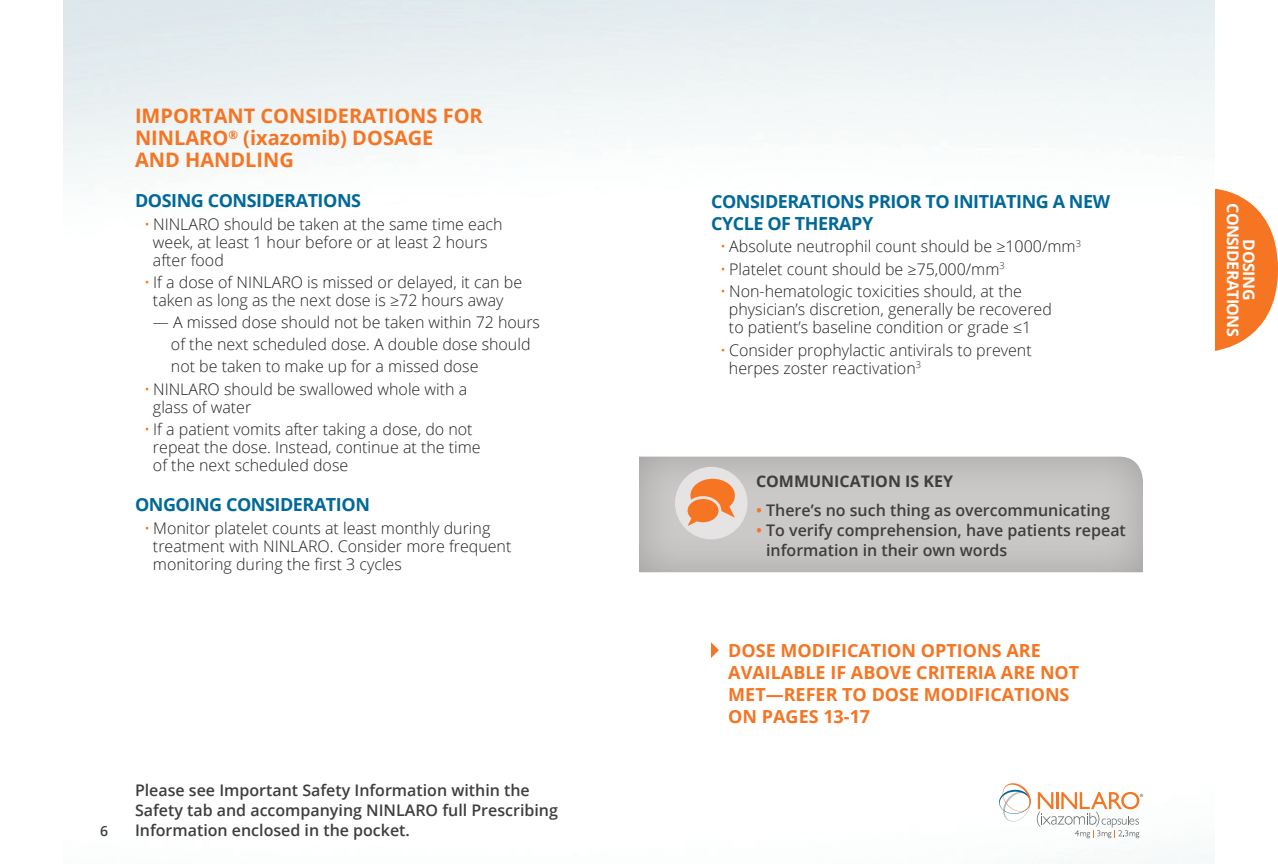
<style>
.page{position:relative;width:1278px;height:864px;background:#fff}
.page>*{position:absolute;margin:0;border:0;box-sizing:border-box;transform-origin:0 0}
.t1{font:700 20px/22px "Open Sans";color:#f57523}
.t2{font:700 18px/22px "Open Sans";color:#f57523}
.t3{font:700 18px/22px "Open Sans";letter-spacing:-.025em;color:#006999}
.t4{font:300 16px/18px "Open Sans";color:#231f20}
.t5{font:600 16px/20px "Open Sans";color:#3e3e3f}
.t6{font:700 16px/16px "Open Sans";letter-spacing:-.04em;color:#fff;text-align:center}
.t7{font:700 16px "Open Sans";color:#3e3e3f}
.t8{font:600 14px "Open Sans";color:#3e3e3f}
.s1{color:#f57523}
</style>
<div class="page">
<svg style="left:999px;top:783px;width:144px;height:55px"></svg>
<div style="left:639px;top:453px;width:507px;height:120px;background:#231f20;opacity:.25"></div>
<div style="left:675px;top:467px;width:73px;height:72px;background:#e6e3e4;border-radius:50%"></div>
<svg style="left:688px;top:479px;width:47px;height:47px"></svg>
<svg style="left:711px;top:642px;width:8px;height:16px"></svg>
<svg style="left:1215px;top:188px;width:63px;height:163px;fill:#f57523"></svg>
<p class="t1" style="left:135px;top:105px;width:349px">IMPORTANT CONSIDERATIONS FOR<br>NINLARO<sup>®</sup> (ixazomib) DOSAGE<br>AND HANDLING</p>
<p class="t3" style="left:135px;top:189px;width:228px">DOSING CONSIDERATIONS</p>
<p class="t4" style="left:153px;top:215px;width:351px;text-indent:-9px"><span class="s1">•</span> NINLARO should be taken at the same time each week, at least 1 hour before or at least 2 hours after food</p>
<p class="t4" style="left:144px;top:273px;width:380px;text-align:center"><span class="s1">•</span> If a dose of NINLARO is missed or delayed, it can be taken as long as the next dose is ≥72 hours away</p>
<p class="t4" style="left:171px;top:311px;width:371px;line-height:22px;text-indent:-18px">— A missed dose should not be taken within 72 hours of the next scheduled dose. A double dose should not be taken to make up for a missed dose</p>
<p class="t4" style="left:153px;top:380px;width:316px;text-indent:-9px"><span class="s1">•</span> NINLARO should be swallowed whole with a glass of water</p>
<p class="t4" style="left:153px;top:420px;width:329px;text-indent:-9px"><span class="s1">•</span> If a patient vomits after taking a dose, do not repeat the dose. Instead, continue at the time of the next scheduled dose</p>
<p class="t3" style="left:135px;top:493px;width:236px">ONGOING CONSIDERATION</p>
<p class="t4" style="left:153px;top:519px;width:360px;text-indent:-9px"><span class="s1">•</span> Monitor platelet counts at least monthly during treatment with NINLARO. Consider more frequent monitoring during the first 3 cycles</p>
<p class="t8" style="left:100px;top:821px;width:9px">6</p>
<p class="t5" style="left:135px;top:780px;width:424px">Please see Important Safety Information within the<br>Safety tab and accompanying NINLARO full Prescribing<br>Information enclosed in the pocket.</p>
<p class="t3" style="left:711px;top:190px;width:401px">CONSIDERATIONS PRIOR TO INITIATING A NEW<br>CYCLE OF THERAPY</p>
<p class="t4" style="left:720px;top:237px;width:363px"><span class="s1">•</span> Absolute neutrophil count should be ≥1000/mm<sup>3</sup></p>
<p class="t4" style="left:720px;top:259px;width:286px"><span class="s1">•</span> Platelet count should be ≥75,000/mm<sup>3</sup></p>
<p class="t4" style="left:729px;top:282px;width:324px;text-indent:-9px"><span class="s1">•</span> Non-hematologic toxicities should, at the physician’s discretion, generally be recovered to patient’s baseline condition or grade ≤1</p>
<p class="t4" style="left:729px;top:340px;width:304px;text-indent:-9px"><span class="s1">•</span> Consider prophylactic antivirals to prevent herpes zoster reactivation<sup>3</sup></p>
<p class="t7" style="left:756px;top:470px;width:199px">COMMUNICATION IS KEY</p>
<p class="t5" style="left:756px;top:500px;width:355px"><span class="s1">•</span> There’s no such thing as overcommunicating</p>
<p class="t5" style="left:766px;top:520px;width:361px;text-indent:-10px"><span class="s1">•</span> To verify comprehension, have patients repeat information in their own words</p>
<p class="t2" style="left:728px;top:639px;width:353px">DOSE MODIFICATION OPTIONS ARE<br>AVAILABLE IF ABOVE CRITERIA ARE NOT<br>MET—REFER TO DOSE MODIFICATIONS<br>ON PAGES 13-17</p>
<p class="t6" style="left:1257px;top:203px;width:135px;rotate:90deg">DOSING<br>CONSIDERATIONS</p>
</div>
